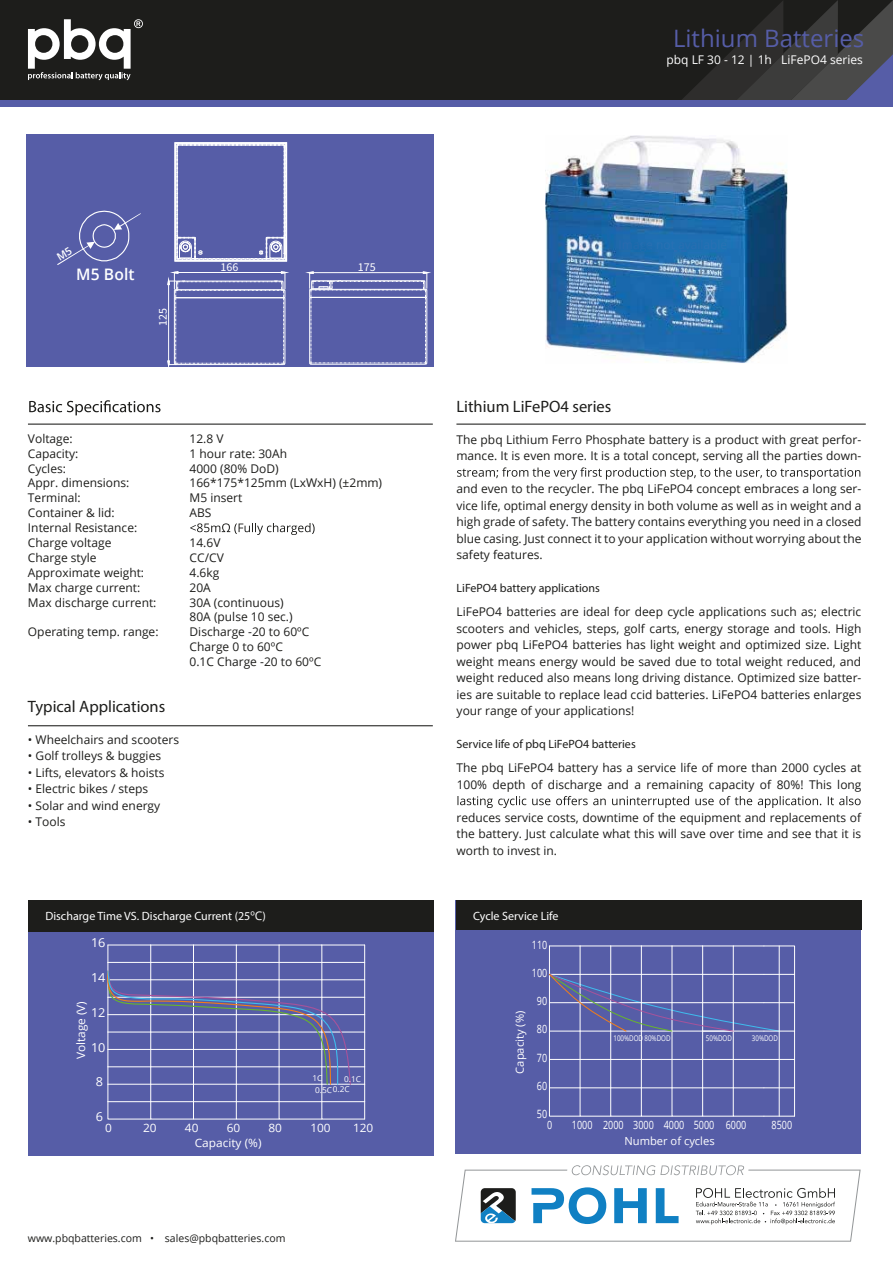
<style>
.page{position:relative;width:893px;height:1263px;background:#fff}
.page>*{position:absolute;margin:0;border:0;box-sizing:border-box;transform-origin:0 0}
.t1{font:24px "Open Sans";color:#565da7}
.t2{font:16.5px "Myriad Pro";color:#1d1d1b}
.t3{font:600 15.9px "Open Sans";letter-spacing:.005em;color:#fff}
.t4{font:12.3px "Open Sans";color:#fff}
.t5{font:12px/16.5px "Open Sans";color:#1d1d1b}
.t6{font:12px "Myriad Pro";color:#1d1d1b}
.t7{font:12px "Myriad Pro";color:#fff}
.t8{font:12px "Open Sans";color:#fff}
.t9{font:12px "Source Sans Pro";color:#fff}
.t10{font:11.55px "Open Sans";color:#fff}
.t11{font:11.4px "Open Sans";color:#fff;scale:.79 1}
.t12{font:11.1px "Open Sans";color:#fff}
.t13{font:10.5px "Open Sans";color:#1d1d1b}
.t14{font:8.1px "Open Sans";color:#fff}
.t15{font:7.8px "Open Sans";color:#fff;scale:.79 1}
.s1{font-family:"Open Sans"}
</style>
<div class="page">
<div style="left:0;top:0;width:893px;height:102px;background:#1d1d1b"></div>
<svg style="left:677px;top:0;width:216px;height:101px"></svg>
<div style="left:0;top:101px;width:893px;height:6px;background:#565da7"></div>
<svg style="left:28px;top:19px;width:115px;height:61px"></svg>
<svg style="left:29px;top:400px;width:132px;height:15px"></svg>
<svg style="left:457px;top:467px;width:403px;height:13px"></svg>
<svg style="left:457px;top:796px;width:403px;height:12px"></svg>
<div style="left:26px;top:135px;width:408px;height:232px;background:#565da7"></div>
<svg style="left:177px;top:145px;width:107px;height:114px"></svg>
<div style="left:174px;top:142px;width:113px;height:120px;border:2px solid #fff"></div>
<svg style="left:167px;top:271px;width:122px;height:96px"></svg>
<svg style="left:306px;top:271px;width:125px;height:94px"></svg>
<hr style="left:28px;top:424px;width:405px;height:1px;background:#1d1d1b">
<hr style="left:456px;top:424px;width:410px;height:1px;background:#1d1d1b">
<hr style="left:28px;top:725px;width:405px;height:1px;background:#1d1d1b">
<svg style="left:190px;top:523px;width:125px;height:12px"></svg>
<div style="left:28px;top:900px;width:406px;height:32px;background:#1d1d1b"></div>
<div style="left:29px;top:932px;width:405px;height:223px;background:#565da7"></div>
<svg style="left:107px;top:945px;width:258px;height:175px"></svg>
<div style="left:455px;top:900px;width:406px;height:254px;background:#565da7"></div>
<div style="left:456px;top:900px;width:405px;height:30px;background:#1d1d1b"></div>
<svg style="left:549px;top:945px;width:246px;height:172px"></svg>
<img style="left:545px;top:135px;width:242px;height:228px">
<img style="left:620px;top:240px;width:107px;height:12px">
<svg style="left:455px;top:1165px;width:406px;height:77px"></svg>
<svg style="left:57px;top:210px;width:84px;height:55px"></svg>
<h1 class="t1" style="left:673px;top:22px;width:193px">Lithium Batteries</h1>
<p class="t8" style="left:666px;top:52px;width:198px">pbq LF 30 - 12 | 1h LiFePO4 series</p>
<h3 class="t3" style="left:76px;top:264px;width:60px">M5 Bolt</h3>
<p class="t9" style="left:155px;top:326px;width:19px;rotate:-90deg">125</p>
<p class="t9" style="left:220px;top:259px;width:19px">166</p>
<p class="t9" style="left:358px;top:259px;width:19px">175</p>
<p class="t5" style="left:28px;top:430px;width:46px">Voltage:</p>
<p class="t5" style="left:190px;top:430px;width:36px">12.8 V</p>
<p class="t5" style="left:28px;top:445px;width:52px">Capacity:</p>
<p class="t5" style="left:190px;top:445px;width:99px">1 hour rate: 30Ah</p>
<p class="t5" style="left:28px;top:460px;width:40px">Cycles:</p>
<p class="t5" style="left:190px;top:460px;width:91px">4000 (80% DoD)</p>
<p class="t5" style="left:28px;top:475px;width:103px">Appr. dimensions:</p>
<p class="t5" style="left:190px;top:475px;width:194px">166*175*125mm (LxWxH) (±2mm)</p>
<p class="t5" style="left:28px;top:489px;width:54px">Terminal:</p>
<p class="t5" style="left:190px;top:489px;width:54px">M5 insert</p>
<p class="t5" style="left:28px;top:504px;width:88px">Container &amp; lid:</p>
<p class="t5" style="left:190px;top:504px;width:23px">ABS</p>
<p class="t5" style="left:28px;top:520px;width:111px;line-height:14.9px">Internal Resistance:<br>Charge voltage</p>
<p class="t5" style="left:190px;top:534px;width:32px">14.6V</p>
<p class="t5" style="left:28px;top:549px;width:70px">Charge style</p>
<p class="t5" style="left:190px;top:549px;width:36px">CC/CV</p>
<p class="t5" style="left:28px;top:564px;width:118px">Approximate weight:</p>
<p class="t5" style="left:190px;top:564px;width:31px">4.6kg</p>
<p class="t5" style="left:28px;top:579px;width:114px">Max charge current:</p>
<p class="t5" style="left:190px;top:579px;width:23px">20A</p>
<p class="t5" style="left:28px;top:594px;width:130px">Max discharge current:</p>
<p class="t5" style="left:190px;top:594px;width:105px;line-height:14.9px">30A (continuous)<br>80A (pulse 10 sec.)</p>
<p class="t5" style="left:28px;top:623px;width:132px">Operating temp. range:</p>
<p class="t5" style="left:190px;top:624px;width:133px;line-height:14.9px">Discharge -20 to 60ºC<br>Charge 0 to 60ºC<br>0.1C Charge -20 to 60ºC</p>
<h2 class="t2" style="left:28px;top:697px;width:139px">Typical Applications</h2>
<p class="t5" style="left:28px;top:731px;width:153px">• Wheelchairs and scooters</p>
<p class="t5" style="left:28px;top:747px;width:135px">• Golf trolleys &amp; buggies</p>
<p class="t5" style="left:28px;top:764px;width:138px">• Lifts, elevators &amp; hoists</p>
<p class="t5" style="left:28px;top:780px;width:122px">• Electric bikes / steps</p>
<p class="t5" style="left:28px;top:797px;width:134px">• Solar and wind energy</p>
<p class="t5" style="left:28px;top:813px;width:39px">• Tools</p>
<p class="t7" style="left:45px;top:909px;width:222px">Discharge Time VS. Discharge Current (25<span class="s1">ºC</span>)</p>
<p class="t4" style="left:91px;top:934px;width:16px">16</p>
<p class="t4" style="left:91px;top:969px;width:16px">14</p>
<p class="t10" style="left:73px;top:1059px;width:59px;rotate:-90deg">Voltage (V)</p>
<p class="t4" style="left:91px;top:1004px;width:16px">12</p>
<p class="t4" style="left:91px;top:1039px;width:16px">10</p>
<p class="t4" style="left:96px;top:1073px;width:9px">8</p>
<p class="t4" style="left:96px;top:1108px;width:9px">6</p>
<p class="t14" style="left:312px;top:1072px;width:11px">1C</p>
<p class="t14" style="left:344px;top:1073px;width:18px">0.1C</p>
<p class="t14" style="left:315px;top:1084px;width:36px">0.5C0.2C</p>
<p class="t10" style="left:105px;top:1120px;width:8px">0</p>
<p class="t10" style="left:143px;top:1120px;width:15px">20</p>
<p class="t10" style="left:185px;top:1120px;width:15px">40</p>
<p class="t10" style="left:227px;top:1120px;width:15px">60</p>
<p class="t10" style="left:268px;top:1120px;width:15px">80</p>
<p class="t10" style="left:310px;top:1120px;width:22px">100</p>
<p class="t10" style="left:353px;top:1120px;width:22px">120</p>
<p class="t10" style="left:195px;top:1134px;width:68px">Capacity (%)</p>
<p class="t13" style="left:28px;top:1231px;width:259px">www.pbqbatteries.com • sales@pbqbatteries.com</p>
<h2 class="t2" style="left:456px;top:396px;width:156px">Lithium LiFePO4 series</h2>
<p class="t5" style="left:456px;top:431px;width:406px">The pbq Lithium Ferro Phosphate battery is a product with great perfor&shy;mance. It is even more. It is a total concept, serving all the parties down-</p>
<p class="t5" style="left:456px;top:480px;width:407px;text-align:justify">and even to the recycler. The pbq LiFePO4 concept embraces a long ser&shy;vice life, optimal energy density in both volume as well as in weight and a high grade of safety. The battery contains everything you need in a closed blue casing. Just connect it to your application without worrying about the safety features.</p>
<p class="t6" style="left:456px;top:581px;width:145px">LiFePO4 battery applications</p>
<p class="t5" style="left:456px;top:603px;width:406px;text-align:justify">LiFePO4 batteries are ideal for deep cycle applications such as; electric scooters and vehicles, steps, golf carts, energy storage and tools. High power pbq LiFePO4 batteries has light weight and optimized size. Light weight means energy would be saved due to total weight reduced, and weight reduced also means long driving distance. Optimized size batter&shy;ies are suitable to replace lead ccid batteries. LiFePO4 batteries enlarges your range of your applications!</p>
<p class="t6" style="left:457px;top:737px;width:181px">Service life of pbq LiFePO4 batteries</p>
<p class="t5" style="left:457px;top:759px;width:406px">The pbq LiFePO4 battery has a service life of more than 2000 cycles at<br>100% depth of discharge and a remaining capacity of 80%! This long</p>
<p class="t5" style="left:456px;top:809px;width:406px;text-align:justify">reduces service costs, downtime of the equipment and replacements of the battery. Just calculate what this will save over time and see that it is worth to invest in.</p>
<p class="t7" style="left:473px;top:908px;width:87px">Cycle Service Life</p>
<p class="t11" style="left:532px;top:937px;width:21px">110</p>
<p class="t11" style="left:532px;top:965px;width:21px">100</p>
<p class="t12" style="left:512px;top:1074px;width:64px;rotate:-90deg">Capacity (%)</p>
<p class="t11" style="left:537px;top:993px;width:15px">90</p>
<p class="t11" style="left:537px;top:1021px;width:15px">80</p>
<p class="t11" style="left:537px;top:1050px;width:15px">70</p>
<p class="t11" style="left:537px;top:1078px;width:15px">60</p>
<p class="t11" style="left:537px;top:1106px;width:15px">50</p>
<p class="t15" style="left:613px;top:1032px;width:74px">100%DOD 80%DOD</p>
<p class="t15" style="left:706px;top:1032px;width:35px">50%DOD</p>
<p class="t15" style="left:752px;top:1032px;width:35px">30%DOD</p>
<p class="t11" style="left:547px;top:1117px;width:8px">0</p>
<p class="t11" style="left:572px;top:1117px;width:182px">1000 2000 3000 4000 5000</p>
<p class="t11" style="left:771px;top:1117px;width:28px">8500</p>
<p class="t11" style="left:726px;top:1117px;width:28px">6000</p>
<p class="t12" style="left:624px;top:1134px;width:92px">Number of cycles</p>
</div>
